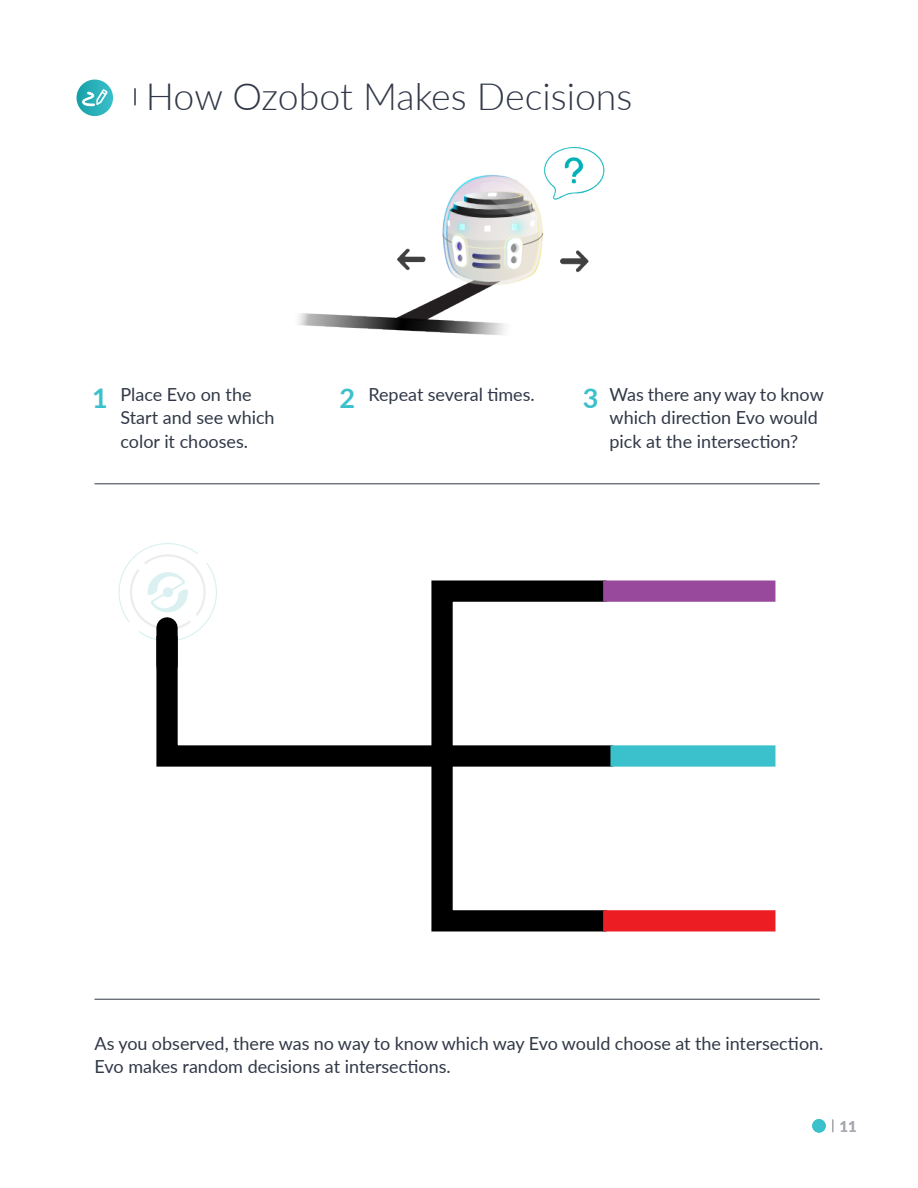
<style>
.page{position:relative;width:918px;height:1188px;background:#fff}
.page>*{position:absolute;margin:0;border:0;box-sizing:border-box;transform-origin:0 0}
.t1{font:300 37.5px "Lato";color:#313847}
.t2{font:18px/23.4px "Lato";color:#313847}
.t3{font:700 15px "Lato";color:#95abb9}
.s1{font-weight:700;font-size:27px;color:#3ac1cc}
</style>
<div class="page">
<svg style="left:118px;top:543px;width:99px;height:93px"></svg>
<svg style="left:146px;top:615px;width:449px;height:152px"></svg>
<div style="left:610px;top:745px;width:165px;height:22px;background:#3ac1cc"></div>
<div style="left:431px;top:580px;width:186px;height:351px;border:21px solid #000"></div>
<div style="left:603px;top:910px;width:172px;height:21px;background:#ed1d24"></div>
<hr style="left:94px;top:484px;width:726px;height:1px;background:#313847">
<hr style="left:94px;top:999px;width:726px;height:1px;background:#313847">
<img style="left:298px;top:147px;width:306px;height:188px">
<div style="left:603px;top:581px;width:172px;height:21px;background:#98499c"></div>
<svg style="left:77px;top:80px;width:36px;height:36px"></svg>
<svg style="left:82px;top:89px;width:26px;height:17px"></svg>
<svg style="left:134px;top:89px;width:2px;height:16px"></svg>
<div style="left:812px;top:1119px;width:14px;height:14px;background:#3ac1cc;border-radius:50%"></div>
<svg style="left:832px;top:1120px;width:1px;height:12px"></svg>
<h1 class="t1" style="left:146px;top:70px;width:488px">How Ozobot Makes Decisions</h1>
<p class="t2" style="left:120px;top:382px;width:156px;text-indent:-28px"><span class="s1">1</span> Place Evo on the<br>Start and see which color it chooses.</p>
<p class="t2" style="left:340px;top:382px;width:197px"><span class="s1">2</span> Repeat several times.</p>
<p class="t2" style="left:610px;top:382px;width:216px;text-indent:-27px"><span class="s1">3</span> Was there any way to know which direction Evo would pick at the intersection?</p>
<p class="t2" style="left:95px;top:1031px;width:730px">As you observed, there was no way to know which way Evo would choose at the intersection.<br>Evo makes random decisions at intersections.</p>
<p class="t3" style="left:840px;top:1115px;width:19px">11</p>
</div>
